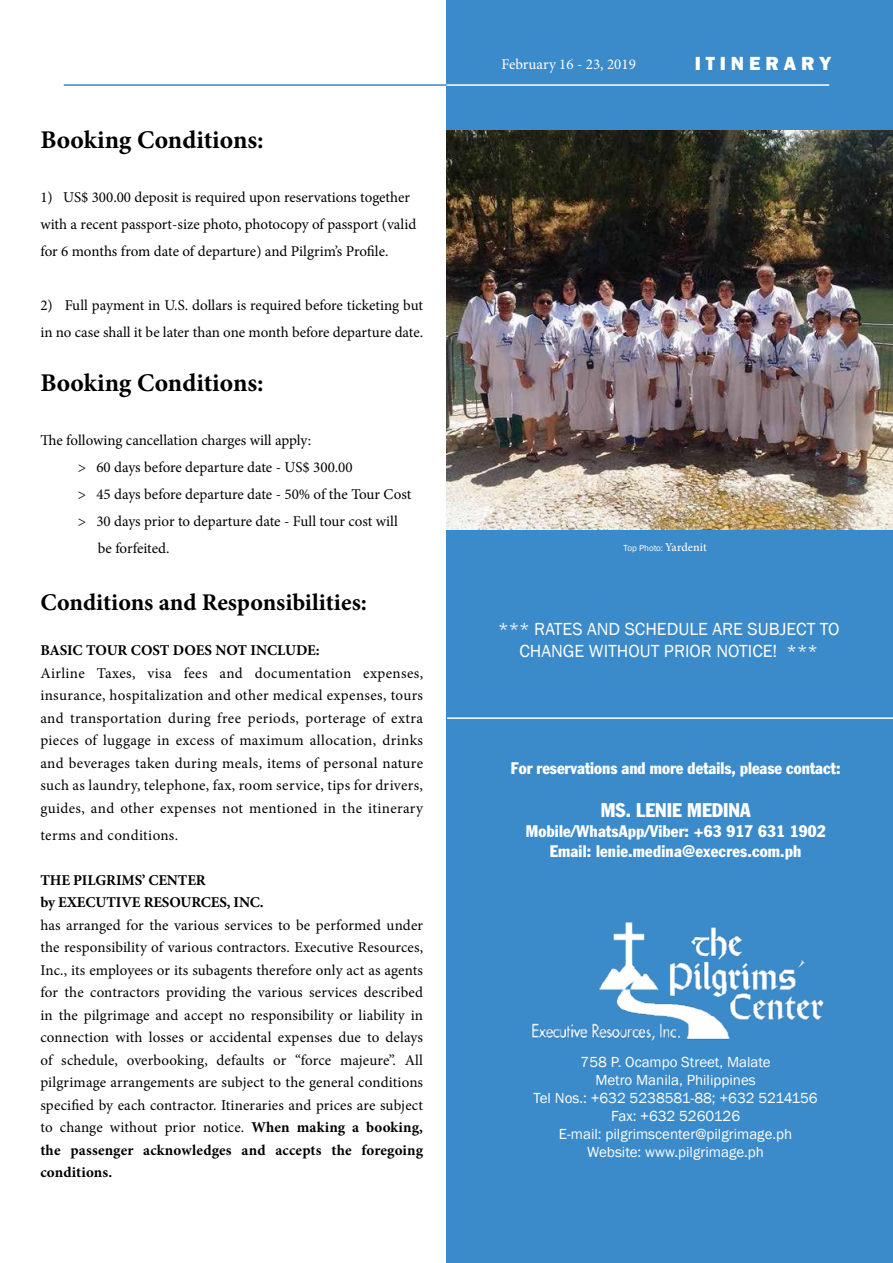
<style>
.page{position:relative;width:893px;height:1263px;background:#fff}
.page>*{position:absolute;margin:0;border:0;box-sizing:border-box;transform-origin:0 0}
.t1{font:700 25.5px "Minion Pro";color:#000}
.t2{font:700 24px "Minion Pro";color:#000}
.t3{font:condensed 19.5px "Franklin Gothic";color:#fff}
.t4{font:800 19.5px "Franklin Gothic";color:#fff}
.t5{font:18px/21.6px "Franklin Gothic";color:#fff;text-align:center}
.t6{font:condensed 16.5px/19.8px "Franklin Gothic";letter-spacing:.01em;color:#fff;text-align:center}
.t7{font:15px/22.5px "Minion Pro";color:#000}
.t8{font:15px/18px "Franklin Gothic";color:#fff;text-align:center}
.t9{font:700 15px/22.5px "Minion Pro";letter-spacing:-.01em;color:#000}
.t10{font:15px "Minion Pro";letter-spacing:.02em;color:#000}
.t11{font:15px "Minion Pro";color:#fff}
.t12{font:9px "Franklin Gothic";letter-spacing:-.005em;color:#fff}
.s1{font-weight:700}
.s2{font-family:"Minion Pro";font-weight:500;font-size:12px}
</style>
<div class="page">
<div style="left:446px;top:0;width:447px;height:1263px;background:#3b8aca"></div>
<hr style="left:441px;top:84px;width:388px;height:2px;background:#fff">
<hr style="left:64px;top:84px;width:382px;height:2px;background:#3b8aca">
<img style="left:532px;top:922px;width:292px;height:119px">
<hr style="left:447px;top:717px;width:446px;height:2px;background:#fff">
<img style="left:446px;top:130px;width:447px;height:400px">
<h1 class="t1" style="left:40px;top:122px;width:225px">Booking Conditions:</h1>
<p class="t7" style="left:40px;top:183px;width:377px;line-height:27px">1) US$ 300.00 deposit is required upon reservations together with a recent passport-size photo, photocopy of passport (valid for 6 months from date of departure) and Pilgrim’s Profile.</p>
<p class="t7" style="left:40px;top:291px;width:384px;line-height:27px">2) Full payment in U.S. dollars is required before ticketing but in no case shall it be later than one month before departure date.</p>
<h1 class="t1" style="left:40px;top:365px;width:225px">Booking Conditions:</h1>
<p class="t7" style="left:40px;top:429px;width:272px">The following cancellation charges will apply:</p>
<p class="t7" style="left:78px;top:456px;width:276px">&gt; 60 days before departure date - US$ 300.00</p>
<p class="t7" style="left:78px;top:483px;width:335px">&gt; 45 days before departure date - 50% of the Tour Cost</p>
<p class="t7" style="left:78px;top:510px;width:322px">&gt; 30 days prior to departure date - Full tour cost will</p>
<p class="t7" style="left:98px;top:537px;width:73px">be forfeited.</p>
<h2 class="t2" style="left:40px;top:586px;width:328px">Conditions and Responsibilities:</h2>
<p class="t9" style="left:40px;top:639px;width:281px">BASIC TOUR COST DOES NOT INCLUDE:</p>
<p class="t7" style="left:40px;top:662px;width:384px;text-align:justify">Airline Taxes, visa fees and documentation expenses, insurance, hospitalization and other medical expenses, tours and transportation during free periods, porterage of extra pieces of luggage in excess of maximum allocation, drinks and beverages taken during meals, items of personal nature such as laundry, telephone, fax, room service, tips for drivers, guides, and other expenses not mentioned in the itinerary</p>
<p class="t10" style="left:40px;top:825px;width:139px">terms and conditions.</p>
<p class="t9" style="left:40px;top:869px;width:225px">THE PILGRIMS’ CENTER<br>by EXECUTIVE RESOURCES, INC.</p>
<p class="t7" style="left:40px;top:914px;width:384px;text-align:justify">has arranged for the various services to be performed under the responsibility of various contractors. Executive Resources, Inc., its employees or its subagents therefore only act as agents for the contractors providing the various services described in the pilgrimage and accept no responsibility or liability in connection with losses or accidental expenses due to delays of schedule, overbooking, defaults or “force majeure”. All pilgrimage arrangements are subject to the general conditions specified by each contractor. Itineraries and prices are subject to change without prior notice. <span class="s1">When making a booking, the passenger acknowledges and accepts the foregoing conditions.</span></p>
<p class="t11" style="left:501px;top:54px;width:136px">February 16 - 23, 2019</p>
<h3 class="t4" style="left:695px;top:51px;width:138px">I T I N E R A R Y</h3>
<p class="t12" style="left:624px;top:543px;width:85px">Top Photo: <span class="s2">Yardenit</span></p>
<p class="t5" style="left:498px;top:619px;width:343px">*** RATES AND SCHEDULE ARE SUBJECT TO<br>CHANGE WITHOUT PRIOR NOTICE! ***</p>
<p class="t6" style="left:511px;top:758px;width:331px">For reservations and more details, please contact:</p>
<h3 class="t3" style="left:601px;top:798px;width:151px">MS. LENIE MEDINA</h3>
<p class="t6" style="left:526px;top:821px;width:301px">Mobile/WhatsApp/Viber: +63 917 631 1902<br>Email: lenie.medina@execres.com.ph</p>
<p class="t8" style="left:533px;top:1053px;width:286px">758 P. Ocampo Street, Malate<br>Metro Manila, Philippines<br>Tel Nos.: +632 5238581-88; +632 5214156<br>Fax: +632 5260126<br>E-mail: pilgrimscenter@pilgrimage.ph<br>Website: www.pilgrimage.ph</p>
</div>
